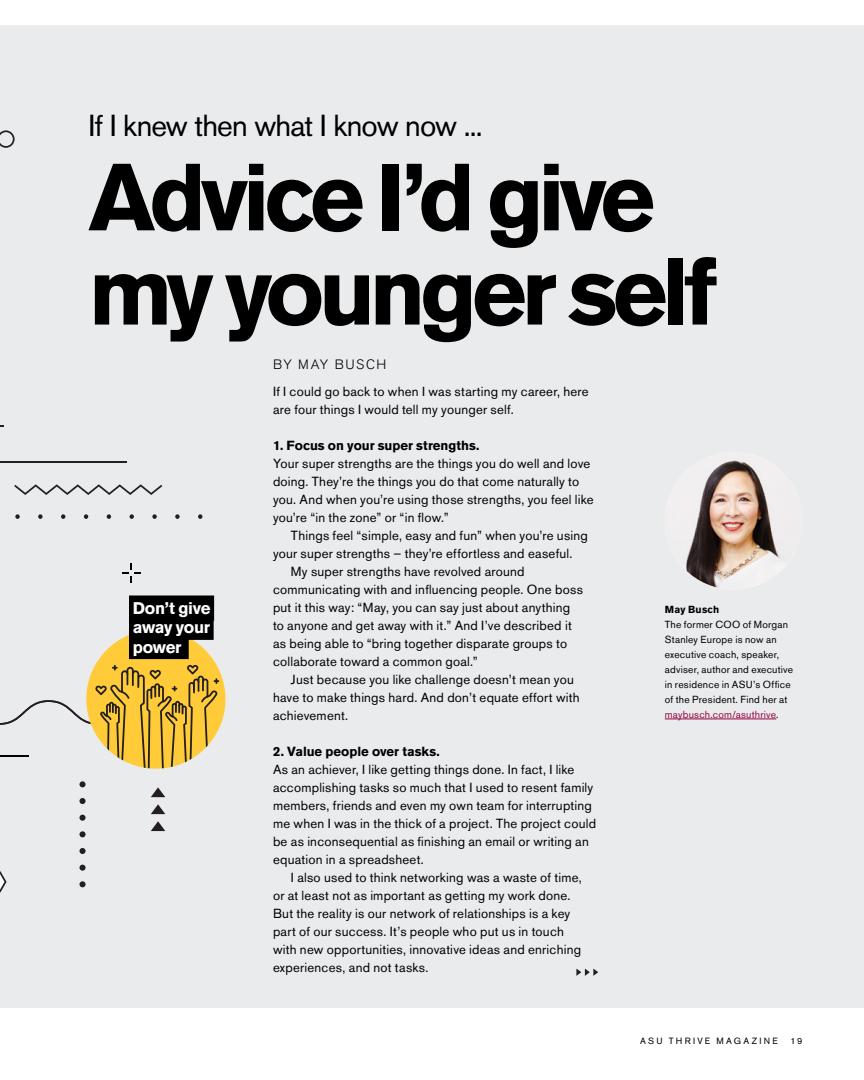
<style>
.page{position:relative;width:864px;height:1080px;background:#fff}
.page>*{position:absolute;margin:0;border:0;box-sizing:border-box;transform-origin:0 0}
.t1{font:700 94.2px/94.2px "Akzidenz Grotesk Std";letter-spacing:-.06em;color:#000}
.t2{font:30.15px "Akzidenz Grotesk Std";letter-spacing:-.03em;color:#000}
.t3{font:700 16.8px/19.2px "Akzidenz Grotesk Std";letter-spacing:-.02em;color:#fff;text-align:justify}
.t4{font:300 13.5px "Akzidenz Grotesk Std";letter-spacing:.115em;color:#000}
.t5{font:13.2px/18px "Akzidenz Grotesk Std";letter-spacing:.015em;color:#000}
.t6{font:700 13.2px "Akzidenz Grotesk Std";color:#000}
.t7{font:10.2px/15px "Akzidenz Grotesk Std";letter-spacing:.02em;color:#000}
.t8{font:700 10.2px "Akzidenz Grotesk Std";letter-spacing:.02em;color:#000}
.t9{font:9px "Akzidenz Grotesk Std";letter-spacing:.25em;color:#000}
.s1{color:#980641}
</style>
<div class="page">
<div style="left:0;top:25px;width:864px;height:983px;background:#e9ebec"></div>
<svg style="left:0;top:871px;width:7px;height:21px"></svg>
<svg style="left:151px;top:821px;width:14px;height:10px"></svg>
<svg style="left:151px;top:804px;width:14px;height:10px"></svg>
<svg style="left:151px;top:787px;width:14px;height:10px"></svg>
<svg style="left:576px;top:969px;width:22px;height:7px"></svg>
<svg style="left:14px;top:484px;width:148px;height:11px"></svg>
<svg style="left:122px;top:564px;width:19px;height:19px"></svg>
<div style="left:79px;top:781px;width:7px;height:6px;background:#231f20;border-radius:50%"></div>
<div style="left:79px;top:798px;width:7px;height:6px;background:#231f20;border-radius:50%"></div>
<div style="left:79px;top:815px;width:7px;height:6px;background:#231f20;border-radius:50%"></div>
<div style="left:79px;top:831px;width:7px;height:6px;background:#231f20;border-radius:50%"></div>
<div style="left:79px;top:848px;width:7px;height:6px;background:#231f20;border-radius:50%"></div>
<div style="left:79px;top:865px;width:7px;height:6px;background:#231f20;border-radius:50%"></div>
<div style="left:79px;top:881px;width:7px;height:6px;background:#231f20;border-radius:50%"></div>
<svg style="left:15px;top:514px;width:5px;height:5px"></svg>
<svg style="left:38px;top:514px;width:5px;height:5px"></svg>
<svg style="left:61px;top:514px;width:4px;height:5px"></svg>
<svg style="left:84px;top:514px;width:4px;height:5px"></svg>
<svg style="left:107px;top:514px;width:4px;height:5px"></svg>
<svg style="left:130px;top:514px;width:4px;height:5px"></svg>
<svg style="left:152px;top:514px;width:5px;height:5px"></svg>
<svg style="left:175px;top:514px;width:5px;height:5px"></svg>
<svg style="left:198px;top:514px;width:4px;height:5px"></svg>
<svg style="left:0;top:130px;width:15px;height:18px"></svg>
<hr style="left:0;top:461px;width:127px;height:2px;background:#231f20">
<div style="left:86px;top:630px;width:139px;height:139px;background:#ffcb38;border-radius:50%"></div>
<svg style="left:0;top:665px;width:219px;height:104px"></svg>
<hr style="left:665px;top:719px;width:111px;height:1px;background:#980641">
<img style="left:665px;top:452px;width:137px;height:138px;border-radius:69px">
<div style="left:129px;top:595px;width:85px;height:26px;background:#000"></div>
<div style="left:129px;top:615px;width:85px;height:25px;background:#000"></div>
<div style="left:129px;top:634px;width:60px;height:25px;background:#000"></div>
<h2 class="t2" style="left:89px;top:108px;width:396px">If I knew then what I know now ...</h2>
<h1 class="t1" style="left:89px;top:150px;width:630px">Advice I’d give my younger self</h1>
<p class="t3" style="left:133px;top:599px;width:80px">Don’t give away your power</p>
<p class="t4" style="left:273px;top:356px;width:115px">BY MAY BUSCH</p>
<p class="t5" style="left:273px;top:382px;width:317px">If I could go back to when I was starting my career, here are four things I would tell my younger self.</p>
<p class="t6" style="left:273px;top:438px;width:208px">1. Focus on your super strengths.</p>
<p class="t5" style="left:273px;top:454px;width:322px">Your super strengths are the things you do well and love doing. They’re the things you do that come naturally to you. And when you’re using those strengths, you feel like you’re “in the zone” or “in flow.”</p>
<p class="t5" style="left:291px;top:526px;width:298px">Things feel “simple, easy and fun” when you’re using</p>
<p class="t5" style="left:273px;top:544px;width:301px">your super strengths – they’re effortless and easeful.</p>
<p class="t5" style="left:291px;top:562px;width:235px">My super strengths have revolved around</p>
<p class="t5" style="left:273px;top:580px;width:312px">communicating with and influencing people. One boss</p>
<p class="t5" style="left:273px;top:598px;width:299px">put it this way: “May, you can say just about anything</p>
<p class="t5" style="left:273px;top:616px;width:300px">to anyone and get away with it.” And I’ve described it</p>
<p class="t5" style="left:273px;top:634px;width:296px">as being able to “bring together disparate groups to</p>
<p class="t5" style="left:273px;top:652px;width:206px">collaborate toward a common goal.”</p>
<p class="t5" style="left:291px;top:670px;width:284px">Just because you like challenge doesn’t mean you</p>
<p class="t5" style="left:273px;top:688px;width:308px">have to make things hard. And don’t equate effort with</p>
<p class="t5" style="left:273px;top:706px;width:77px">achievement.</p>
<p class="t6" style="left:273px;top:744px;width:168px">2. Value people over tasks.</p>
<p class="t5" style="left:273px;top:760px;width:325px">As an achiever, I like getting things done. In fact, I like accomplishing tasks so much that I used to resent family members, friends and even my own team for interrupting me when I was in the thick of a project. The project could be as inconsequential as finishing an email or writing an equation in a spreadsheet.</p>
<p class="t5" style="left:273px;top:868px;width:310px;text-indent:18px">I also used to think networking was a waste of time, or at least not as important as getting my work done.<br>But the reality is our network of relationships is a key part of our success. It’s people who put us in touch with new opportunities, innovative ideas and enriching experiences, and not tasks.</p>
<p class="t8" style="left:665px;top:603px;width:56px">May Busch</p>
<p class="t7" style="left:665px;top:617px;width:130px">The former COO of Morgan<br>Stanley Europe is now an executive coach, speaker, adviser, author and executive in residence in ASU’s Office of the President. Find her at <span class="s1">maybusch.com/asuthrive</span>.</p>
<p class="t9" style="left:640px;top:1036px;width:139px">ASU THRIVE MAGAZINE</p>
<p class="t9" style="left:791px;top:1036px;width:13px">19</p>
</div>
